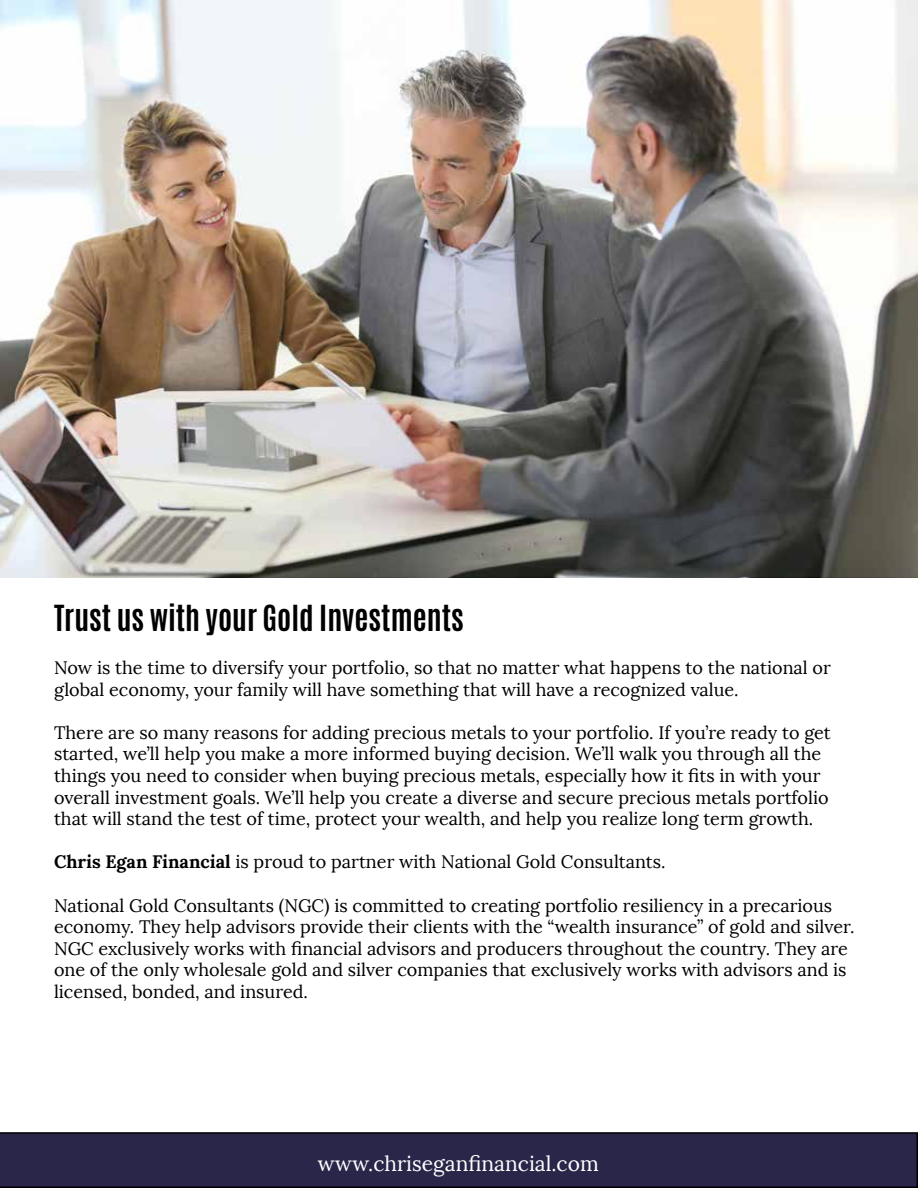
<style>
.page{position:relative;width:918px;height:1188px;background:#fff}
.page>*{position:absolute;margin:0;border:0;box-sizing:border-box;transform-origin:0 0}
.t1{font:700 30px "Antonio";color:#000}
.t2{font:21px "Lora";color:#fff}
.t3{font:18px/21.6px "Lora";color:#000}
.s1{font-weight:700}
</style>
<div class="page">
<svg style="left:0;top:1132px;width:918px;height:56px;background:#272446"></svg>
<img style="left:0;top:0;width:918px;height:578px">
<h1 class="t1" style="left:54px;top:595px;width:411px">Trust us with your Gold Investments</h1>
<p class="t3" style="left:54px;top:657px;width:778px">Now is the time to diversify your portfolio, so that no matter what happens to the national or global economy, your family will have something that will have a recognized value.</p>
<p class="t3" style="left:54px;top:722px;width:778px">There are so many reasons for adding precious metals to your portfolio. If you’re ready to get started, we’ll help you make a more informed buying decision. We’ll walk you through all the things you need to consider when buying precious metals, especially how it fits in with your overall investment goals. We’ll help you create a diverse and secure precious metals portfolio that will stand the test of time, protect your wealth, and help you realize long term growth.</p>
<p class="t3" style="left:54px;top:851px;width:613px"><span class="s1">Chris Egan Financial</span> is proud to partner with National Gold Consultants.</p>
<p class="t3" style="left:54px;top:895px;width:802px">National Gold Consultants (NGC) is committed to creating portfolio resiliency in a precarious economy. They help advisors provide their clients with the “wealth insurance” of gold and silver.<br>NGC exclusively works with financial advisors and producers throughout the country. They are one of the only wholesale gold and silver companies that exclusively works with advisors and is licensed, bonded, and insured.</p>
<p class="t2" style="left:318px;top:1151px;width:283px">www.chriseganfinancial.com</p>
</div>
